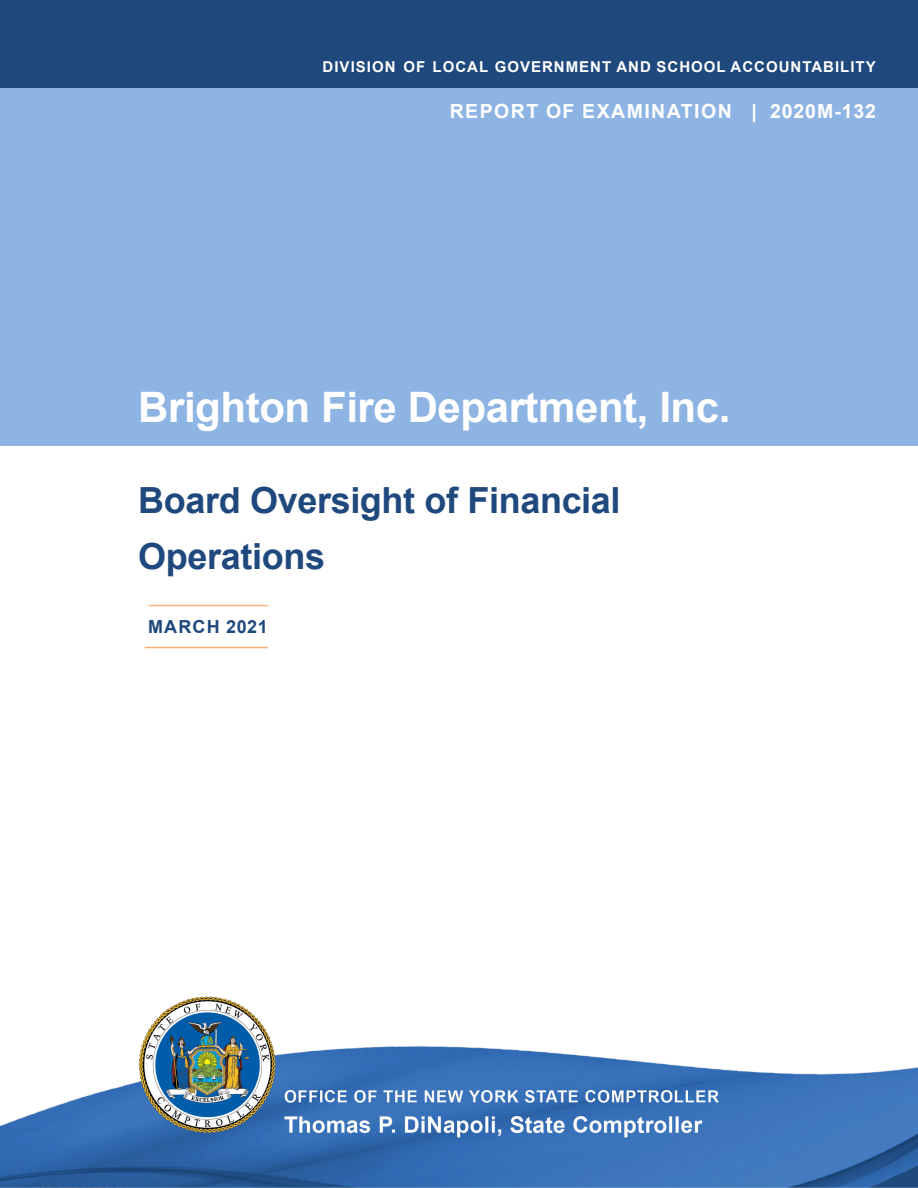
<style>
.page{position:relative;width:918px;height:1188px;background:#fff}
.page>*{position:absolute;margin:0;border:0;box-sizing:border-box;transform-origin:0 0}
.t1{font:700 42px "Arial";letter-spacing:-.01em;color:#fff}
.t2{font:700 36px/55.5px "Arial";letter-spacing:-.01em;color:#1f497d}
.t3{font:700 19.5px "Arial";letter-spacing:.075em;color:#fff}
.Sidebar_Text{font:700 18px "Arial";letter-spacing:.065em;color:#1f497d}
.t4{font:700 15px "Arial";letter-spacing:.065em;color:#fff}
</style>
<div class="page">
<div style="left:0;top:0;width:918px;height:446px;background:#8eb4e3"></div>
<div style="left:0;top:0;width:918px;height:88px;background:#1f497d"></div>
<hr style="left:149px;top:605px;width:119px;height:1px;background:#f9b074">
<hr style="left:145px;top:647px;width:123px;height:1px;background:#f9b074">
<img style="left:0;top:996px;width:918px;height:192px">
<p class="t4" style="left:323px;top:56px;width:555px">DIVISION OF LOCAL GOVERNMENT AND SCHOOL ACCOUNTABILITY</p>
<p class="t3" style="left:450px;top:97px;width:428px">REPORT OF EXAMINATION | 2020M-132</p>
<p class="t1" style="left:138px;top:377px;width:594px">Brighton Fire Department, Inc.</p>
<p class="t2" style="left:138px;top:473px;width:484px">Board Oversight of Financial<br>Operations</p>
<p class="Sidebar_Text" style="left:148px;top:614px;width:121px">MARCH 2021</p>
</div>
